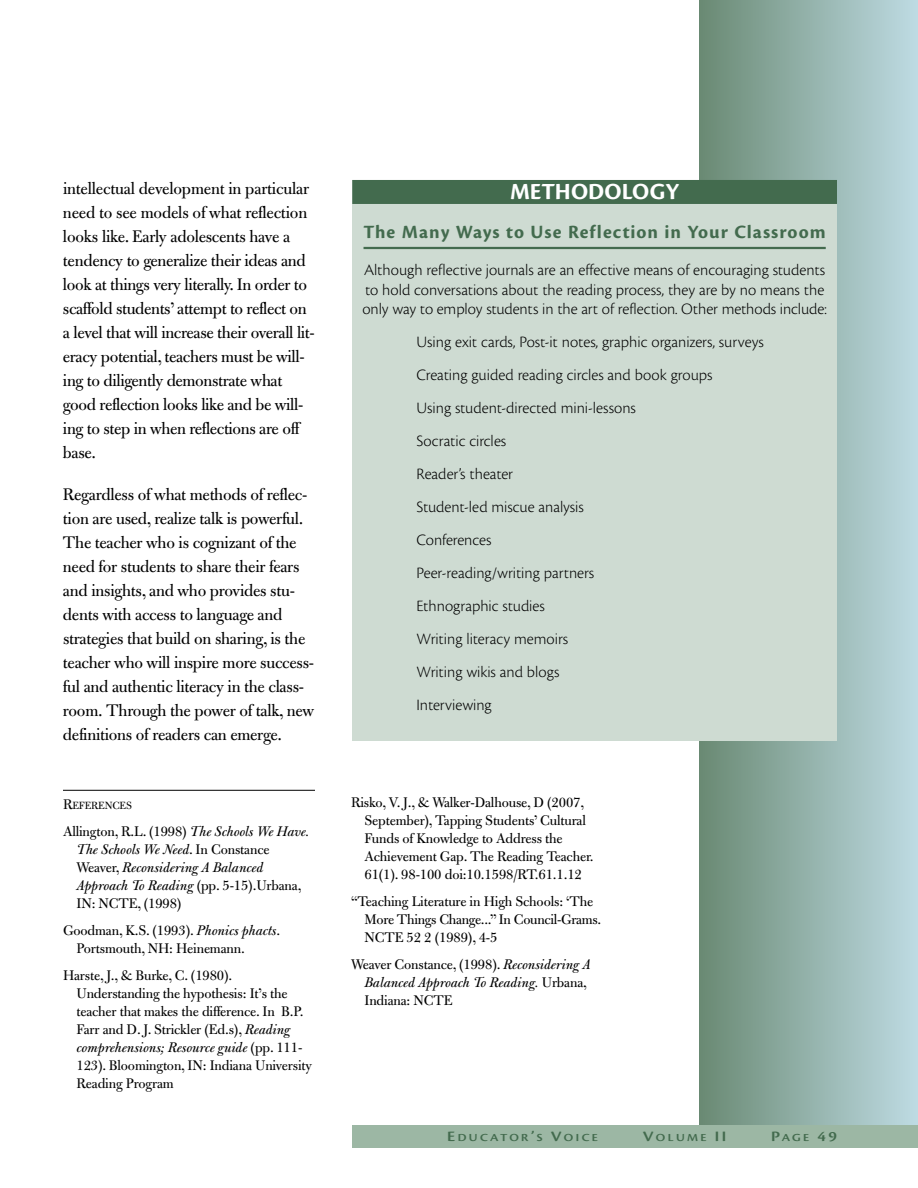
<style>
.page{position:relative;width:918px;height:1188px;background:#fff}
.page>*{position:absolute;margin:0;border:0;box-sizing:border-box;transform-origin:0 0}
.t1{font:700 24px "Cronos Pro";color:#fff}
.t2{font:700 19.5px "Cronos Pro";letter-spacing:.05em;color:#436b4e}
.t3{font:18px/24px "Bulmer MT Std";letter-spacing:-.015em;color:#000}
.t4{font:300 16.5px/33px "Cronos Pro";color:#000}
.t5{font:15px/18px "Bulmer MT Std";letter-spacing:-.01em;color:#000}
.t6{font:italic 15px/18px "Bulmer MT Std";letter-spacing:-.01em;color:#000}
.t7{font:15px "Cronos Pro Semibold Disp";color:#436b4e;scale:1.2 1}
.t8{font:11.25px "Cronos Pro Semibold Disp";letter-spacing:.175em;color:#436b4e;scale:1.2 1}
.t9{font:11.25px "Bulmer MT Std";letter-spacing:-.015em;color:#000}
.s1{font-size:15px}
.s2{font-style:normal}
.s3{font-style:italic}
.s4{font-size:11.25px}
</style>
<div class="page">
<hr style="left:63px;top:790px;width:252px;height:1px;background:#000">
<div style="left:699px;top:0;width:219px;height:1125px;background:linear-gradient(to right,#698973,#bedbe3)"></div>
<div style="left:352px;top:1125px;width:566px;height:23px;background:#9cb7a4"></div>
<div style="left:352px;top:180px;width:485px;height:561px;background:#cedbd2"></div>
<hr style="left:364px;top:247px;width:462px;height:2px;background:#436b4e">
<div style="left:352px;top:180px;width:485px;height:24px;background:#436b4e"></div>
<p class="t3" style="left:63px;top:178px;width:253px">intellectual development in particular need to see models of what reflection looks like. Early adolescents have a tendency to generalize their ideas and look at things very literally. In order to scaffold students’ attempt to reflect on a level that will increase their overall lit&shy;eracy potential, teachers must be will&shy;ing to diligently demonstrate what good reflection looks like and be will&shy;ing to step in when reflections are off base.</p>
<p class="t3" style="left:63px;top:484px;width:253px">Regardless of what methods of reflec&shy;tion are used, realize talk is powerful.<br>The teacher who is cognizant of the need for students to share their fears and insights, and who provides stu&shy;dents with access to language and strategies that build on sharing, is the teacher who will inspire more success&shy;ful and authentic literacy in the class&shy;room. Through the power of talk, new definitions of readers can emerge.</p>
<p class="t9" style="left:63px;top:801px;width:71px"><span class="s1">R</span>EFERENCES</p>
<p class="t6" style="left:76px;top:824px;width:234px;text-indent:-13px"><span class="s2">Allington, R.L. (1998)</span> The Schools We Have.<br>The Schools We Need<span class="s2">. In Constance Weaver,</span> Reconsidering A Balanced Approach To Reading <span class="s2">(pp. 5-15).Urbana, IN: NCTE, (1998)</span></p>
<p class="t5" style="left:77px;top:923px;width:205px;text-indent:-14px">Goodman, K.S. (1993). <span class="s3">Phonics phacts</span>.<br>Portsmouth, NH: Heinemann.</p>
<p class="t5" style="left:77px;top:968px;width:237px;text-indent:-13px">Harste, J., &amp; Burke, C. (1980).<br>Understanding the hypothesis: It’s the teacher that makes the difference. In B.P.<br>Farr and D. J. Strickler (Ed.s), <span class="s3">Reading comprehensions; Resource guide</span> (pp. 111- 123). Bloomington, IN: Indiana University Reading Program</p>
<h1 class="t1" style="left:510px;top:183px;width:170px">METHODOLOGY</h1>
<p class="t2" style="left:364px;top:225px;width:464px">The Many Ways to Use Reflection in Your Classroom</p>
<p class="t4" style="left:363px;top:262px;width:466px;line-height:19.5px">Although reflective journals are an effective means of encouraging students to hold conversations about the reading process, they are by no means the only way to employ students in the art of reflection. Other methods include:</p>
<p class="t4" style="left:416px;top:327px;width:349px">Using exit cards, Post-it notes, graphic organizers, surveys<br>Creating guided reading circles and book groups<br>Using student-directed mini-lessons<br>Socratic circles<br>Reader’s theater<br>Student-led miscue analysis<br>Conferences<br>Peer-reading/writing partners<br>Ethnographic studies<br>Writing literacy memoirs<br>Writing wikis and blogs<br>Interviewing</p>
<p class="t5" style="left:365px;top:794px;width:231px;text-indent:-13px">Risko, V. J., &amp; Walker-Dalhouse, D (2007, September), Tapping Students’ Cultural Funds of Knowledge to Address the Achievement Gap. The Reading Teacher.<br>61(1). 98-100 doi:10.1598/RT.61.1.12</p>
<p class="t5" style="left:365px;top:893px;width:238px;text-indent:-13px">“Teaching Literature in High Schools: ‘The<br>More Things Change...” In Council-Grams.<br>NCTE 52 2 (1989), 4-5</p>
<p class="t5" style="left:365px;top:956px;width:228px;text-indent:-14px">Weaver Constance, (1998). <span class="s3">Reconsidering A<br>Balanced Approach To Reading.</span> Urbana,<br>Indiana: NCTE</p>
<p class="t8" style="left:447px;top:1134px;width:127px"><span class="s1">E</span>DUCATOR<span class="s1">’</span>S <span class="s1">V</span>OICE</p>
<p class="t8" style="left:643px;top:1134px;width:71px"><span class="s1">V</span>OLUME <span class="s1">II</span></p>
<p class="t7" style="left:771px;top:1131px;width:56px">P<span class="s4">AGE</span> 49</p>
</div>
